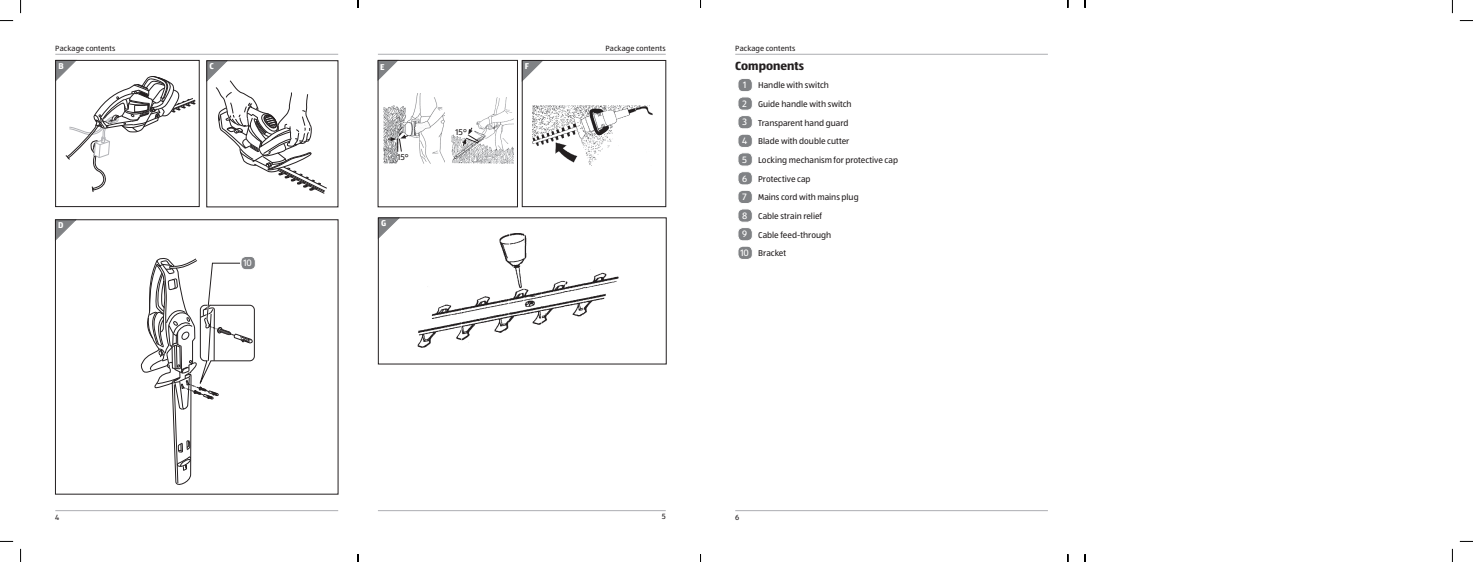
<style>
.page{position:relative;width:1473px;height:562px;background:#fff}
.page>*{position:absolute;margin:0;border:0;box-sizing:border-box;transform-origin:0 0}
.t1{font:700 12.25px "ALDISUEDOT";color:#231f20}
.t2{font:9.62px "ALDISUEDOT";color:#fff}
.t3{font:8.75px/18.6px "ALDISUEDOT";color:#231f20}
.t4{font:700 8.75px "ALDISUEDOT";color:#fff}
.t5{font:7.88px "ALDISUEDOT";letter-spacing:.01em;color:#231f20}
.s1{font-size:9.62px;color:#fff}
</style>
<div class="page">
<hr style="left:735px;top:510px;width:312px;height:1px;background:#adaeb2">
<hr style="left:735px;top:54px;width:312px;height:1px;background:#adaeb2">
<hr style="left:378px;top:510px;width:287px;height:1px;background:#adaeb2">
<hr style="left:378px;top:54px;width:287px;height:1px;background:#adaeb2">
<hr style="left:55px;top:510px;width:283px;height:1px;background:#adaeb2">
<hr style="left:55px;top:54px;width:283px;height:1px;background:#adaeb2">
<svg style="left:380px;top:62px;width:17px;height:17px"></svg>
<div style="left:380px;top:63px;width:6px;height:7px;background:#808285"></div>
<div style="left:522px;top:60px;width:144px;height:147px;border:1px solid #231f20"></div>
<svg style="left:522px;top:60px;width:21px;height:21px"></svg>
<svg style="left:55px;top:219px;width:21px;height:20px"></svg>
<div style="left:58px;top:221px;width:6px;height:7px;background:#808285"></div>
<svg style="left:141px;top:258px;width:114px;height:227px"></svg>
<div style="left:241px;top:256px;width:14px;height:14px;background:#808285;border-radius:5px"></div>
<div style="left:241px;top:256px;width:14px;height:14px;border:1px solid #fff;border-radius:5px"></div>
<img style="left:451px;top:98px;width:62px;height:66px">
<svg style="left:462px;top:127px;width:18px;height:19px"></svg>
<img style="left:383px;top:93px;width:61px;height:71px">
<svg style="left:388px;top:135px;width:21px;height:17px"></svg>
<img style="left:533px;top:105px;width:120px;height:60px">
<svg style="left:380px;top:220px;width:18px;height:17px"></svg>
<div style="left:381px;top:219px;width:6px;height:7px;background:#808285"></div>
<img style="left:417px;top:233px;width:202px;height:115px">
<div style="left:55px;top:60px;width:144px;height:147px;border:1px solid #231f20"></div>
<svg style="left:55px;top:60px;width:141px;height:133px"></svg>
<svg style="left:206px;top:60px;width:121px;height:134px"></svg>
<div style="left:738px;top:78px;width:14px;height:14px;background:#808285;border-radius:5px"></div>
<div style="left:737px;top:78px;width:15px;height:14px;border:1px solid #fff;border-radius:5px"></div>
<div style="left:738px;top:97px;width:14px;height:13px;background:#808285;border-radius:5px"></div>
<div style="left:737px;top:97px;width:15px;height:13px;border:1px solid #fff;border-radius:5px"></div>
<div style="left:738px;top:116px;width:14px;height:13px;background:#808285;border-radius:5px"></div>
<div style="left:737px;top:115px;width:15px;height:14px;border:1px solid #fff;border-radius:5px"></div>
<div style="left:738px;top:134px;width:14px;height:13px;background:#808285;border-radius:5px"></div>
<div style="left:737px;top:134px;width:15px;height:14px;border:1px solid #fff;border-radius:5px"></div>
<div style="left:738px;top:153px;width:14px;height:13px;background:#808285;border-radius:5px"></div>
<div style="left:737px;top:153px;width:15px;height:13px;border:1px solid #fff;border-radius:5px"></div>
<div style="left:738px;top:172px;width:14px;height:13px;background:#808285;border-radius:5px"></div>
<div style="left:737px;top:171px;width:15px;height:14px;border:1px solid #fff;border-radius:5px"></div>
<div style="left:738px;top:190px;width:14px;height:14px;background:#808285;border-radius:5px"></div>
<div style="left:737px;top:190px;width:15px;height:14px;border:1px solid #fff;border-radius:5px"></div>
<div style="left:738px;top:209px;width:14px;height:13px;background:#808285;border-radius:5px"></div>
<div style="left:737px;top:209px;width:15px;height:13px;border:1px solid #fff;border-radius:5px"></div>
<div style="left:738px;top:228px;width:14px;height:13px;background:#808285;border-radius:5px"></div>
<div style="left:737px;top:227px;width:15px;height:14px;border:1px solid #fff;border-radius:5px"></div>
<div style="left:738px;top:246px;width:14px;height:13px;background:#808285;border-radius:5px"></div>
<div style="left:737px;top:246px;width:15px;height:14px;border:1px solid #fff;border-radius:5px"></div>
<svg style="left:0;top:20px;width:13px;height:1px"></svg>
<svg style="left:1459px;top:20px;width:13px;height:1px"></svg>
<svg style="left:0;top:541px;width:13px;height:1px"></svg>
<svg style="left:1459px;top:541px;width:13px;height:1px"></svg>
<svg style="left:20px;top:0;width:1px;height:13px"></svg>
<svg style="left:20px;top:549px;width:1px;height:13px"></svg>
<svg style="left:1451px;top:0;width:2px;height:13px"></svg>
<svg style="left:1451px;top:549px;width:2px;height:13px"></svg>
<svg style="left:357px;top:0;width:2px;height:8px"></svg>
<svg style="left:357px;top:554px;width:2px;height:8px"></svg>
<p class="t5" style="left:55px;top:43px;width:62px">Package contents</p>
<p class="t5" style="left:605px;top:43px;width:62px">Package contents</p>
<p class="t5" style="left:735px;top:43px;width:62px">Package contents</p>
<p class="t4" style="left:58px;top:60px;width:7px">B</p>
<p class="t4" style="left:209px;top:60px;width:6px">C</p>
<h1 class="t1" style="left:735px;top:57px;width:70px">Components</h1>
<p class="t3" style="left:740px;top:76px;width:159px;text-indent:3px"><span class="s1">1</span> Handle with switch<br><span class="s1">2</span> Guide handle with switch<br><span class="s1">3</span> Transparent hand guard<br><span class="s1">4</span> Blade with double cutter<br><span class="s1">5</span> Locking mechanism for protective cap<br><span class="s1">6</span> Protective cap<br><span class="s1">7</span> Mains cord with mains plug<br><span class="s1">8</span> Cable strain relief<br><span class="s1">9</span> Cable feed-through<br><span class="s1">10</span> Bracket</p>
<p class="t4" style="left:380px;top:61px;width:6px">E</p>
<p class="t4" style="left:525px;top:60px;width:6px">F</p>
<p class="t3" style="left:455px;top:123px;width:13px">15°</p>
<p class="t3" style="left:397px;top:148px;width:13px">15°</p>
<p class="t4" style="left:381px;top:217px;width:7px">G</p>
<p class="t4" style="left:58px;top:219px;width:7px">D</p>
<p class="t5" style="left:55px;top:512px;width:6px">4</p>
<p class="t2" style="left:243px;top:257px;width:10px">10</p>
<p class="t5" style="left:661px;top:512px;width:5px">5</p>
<p class="t5" style="left:735px;top:512px;width:6px">6</p>
</div>
